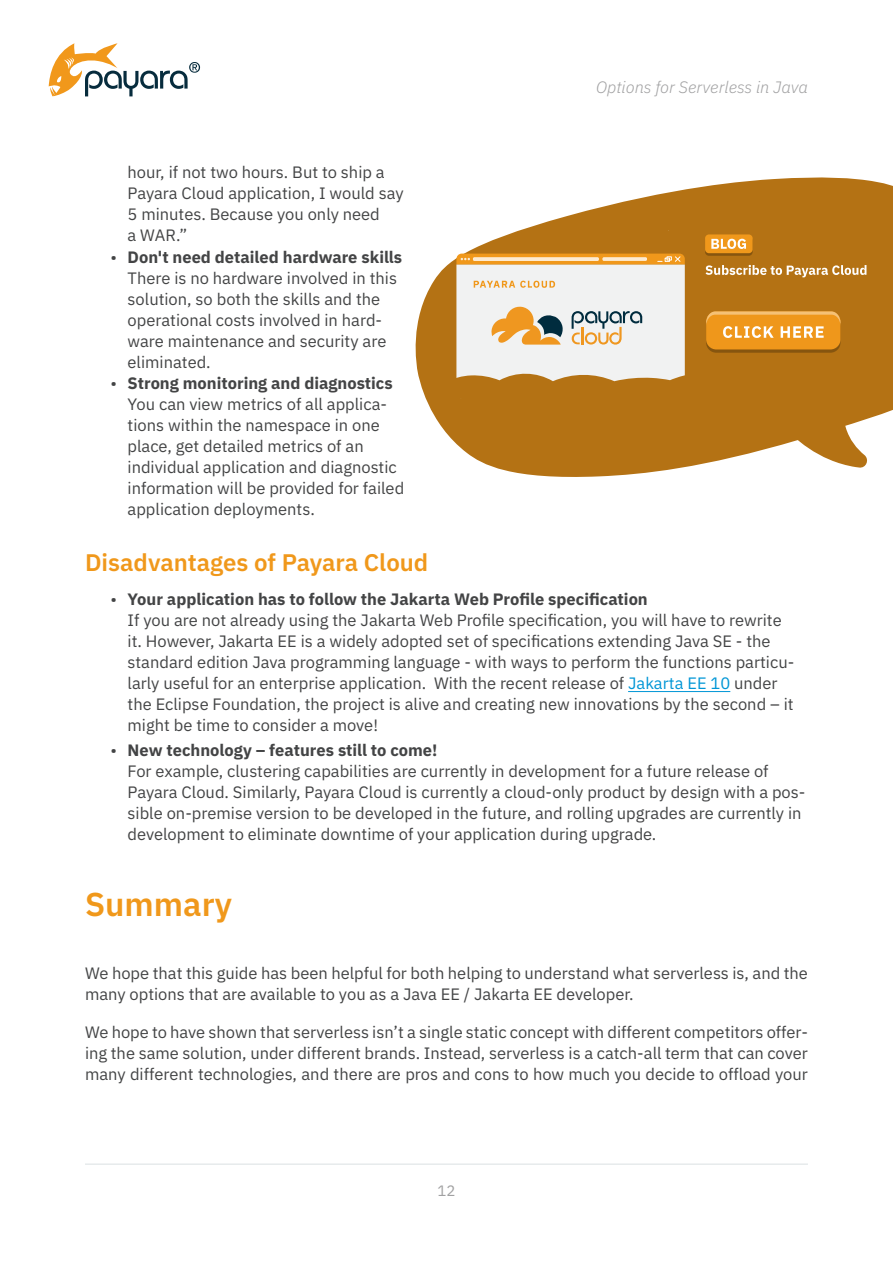
<style>
.page{position:relative;width:893px;height:1263px;background:#fff}
.page>*{position:absolute;margin:0;border:0;box-sizing:border-box;transform-origin:0 0}
.t1{font:600 33px "IBM Plex Sans";color:#f0981b}
.t2{font:600 24px "IBM Plex Sans";color:#f0981b}
.t3{font:16.5px/21px "IBM Plex Sans";color:#434445}
.t4{font:italic 300 16.5px "IBM Plex Sans";color:#a1a1a2}
.t5{font:15px "IBM Plex Sans";color:#a1a1a2}
.s1{font-weight:700}
.s2{color:#0096d6}
</style>
<div class="page">
<svg style="left:49px;top:43px;width:151px;height:53px"></svg>
<hr style="left:85px;top:1164px;width:723px;height:1px;background:#dae0e2">
<hr style="left:628px;top:691px;width:102px;height:1px;background:#0096d6">
<svg style="left:415px;top:177px;width:478px;height:300px;fill:#b47214"></svg>
<div style="left:705px;top:234px;width:48px;height:19px;background:#f0981b;border-radius:4px"></div>
<svg style="left:424px;top:239px;width:446px;height:229px"></svg>
<p class="t4" style="left:596px;top:74px;width:213px">Options for Serverless in Java</p>
<p class="t3" style="left:128px;top:161px;width:278px">hour, if not two hours. But to ship a<br>Payara Cloud application, I would say<br>5 minutes. Because you only need<br>a WAR.”</p>
<p class="t3" style="left:128px;top:245px;width:276px;text-indent:-17px">• <span class="s1">Don't need detailed hardware skills<br></span>There is no hardware involved in this solution, so both the skills and the operational costs involved in hard&shy;ware maintenance and security are eliminated.</p>
<p class="t3" style="left:128px;top:371px;width:278px;text-indent:-17px">• <span class="s1">Strong monitoring and diagnostics </span>You can view metrics of all applica&shy;tions within the namespace in one place, get detailed metrics of an individual application and diagnostic information will be provided for failed application deployments.</p>
<h2 class="t2" style="left:85px;top:543px;width:345px">Disadvantages of Payara Cloud</h2>
<p class="t3" style="left:128px;top:587px;width:668px;text-indent:-17px">• <span class="s1">Your application has to follow the Jakarta Web Profile specification<br></span>If you are not already using the Jakarta Web Profile specification, you will have to rewrite it. However, Jakarta EE is a widely adopted set of specifications extending Java SE - the standard edition Java programming language - with ways to perform the functions particu&shy;larly useful for an enterprise application. With the recent release of <span class="s2">Jakarta EE 10</span> under the Eclipse Foundation, the project is alive and creating new innovations by the second – it might be time to consider a move!</p>
<p class="t3" style="left:128px;top:738px;width:679px;text-indent:-17px">• <span class="s1">New technology – features still to come!<br></span>For example, clustering capabilities are currently in development for a future release of Payara Cloud. Similarly, Payara Cloud is currently a cloud-only product by design with a pos&shy;sible on-premise version to be developed in the future, and rolling upgrades are currently in development to eliminate downtime of your application during upgrade.</p>
<h1 class="t1" style="left:85px;top:878px;width:149px">Summary</h1>
<p class="t3" style="left:85px;top:962px;width:724px">We hope that this guide has been helpful for both helping to understand what serverless is, and the many options that are available to you as a Java EE / Jakarta EE developer.</p>
<p class="t3" style="left:85px;top:1021px;width:724px;text-align:justify">We hope to have shown that serverless isn’t a single static concept with different competitors offer&shy;ing the same solution, under different brands. Instead, serverless is a catch-all term that can cover many different technologies, and there are pros and cons to how much you decide to offload your</p>
<p class="t5" style="left:437px;top:1179px;width:19px">12</p>
</div>
